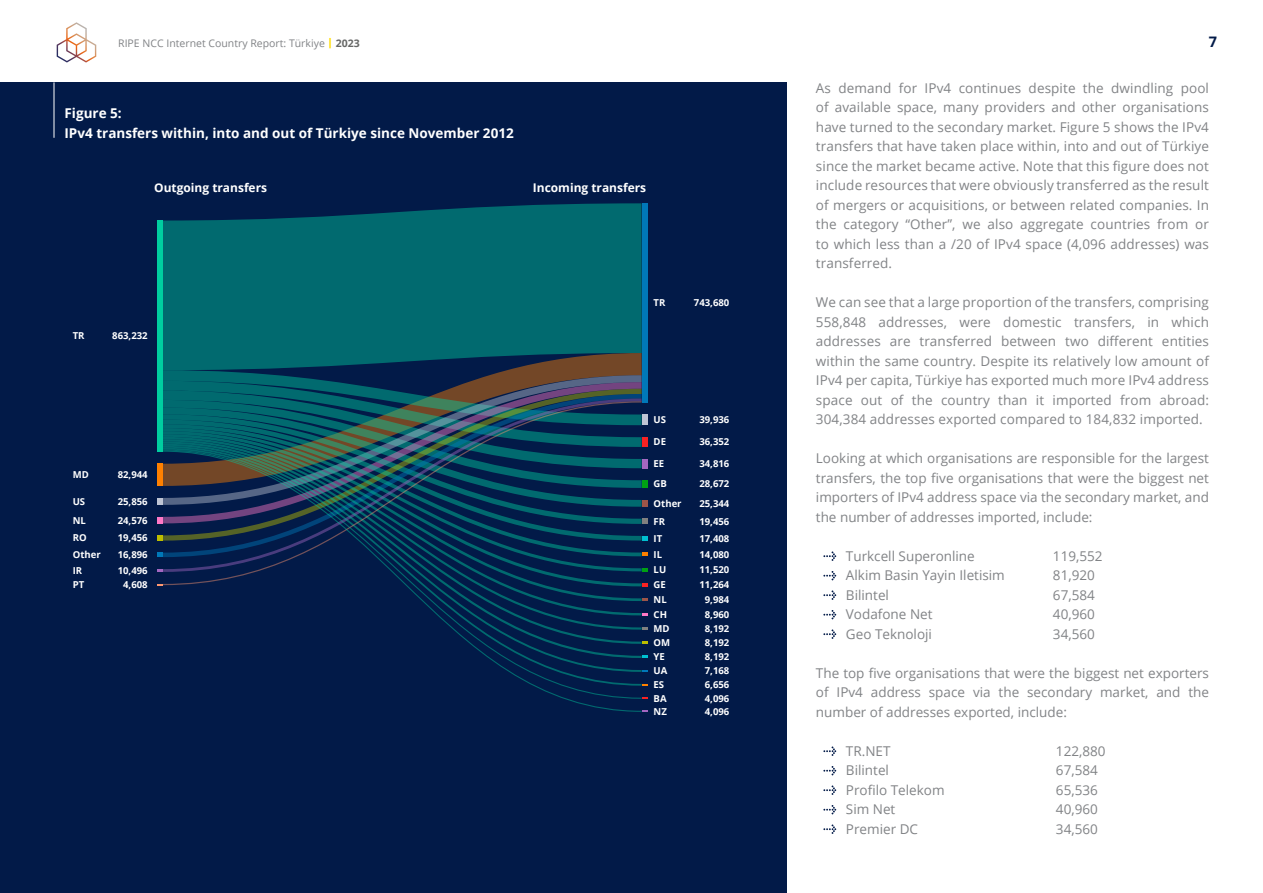
<style>
.page{position:relative;width:1263px;height:893px;background:#fff}
.page>*{position:absolute;margin:0;border:0;box-sizing:border-box;transform-origin:0 0}
.t1{font:700 14.55px "Open Sans";color:#021a48}
.t2{font:13.5px/19.5px "Open Sans";color:#818386;text-align:justify}
.t3{font:700 13.5px/19.5px "Open Sans";color:#fff}
.t4{font:700 12px "Open Sans";color:#fff}
.t5{font:10.5px "Open Sans";color:#818386}
.t6{font:700 9.6px/14.4px "Open Sans";color:#fff}
.s1{font-weight:800;color:#fd0}
.s2{font-weight:700;color:#676867}
</style>
<div class="page">
<svg style="left:57px;top:22px;width:39px;height:41px"></svg>
<svg style="left:823px;top:551px;width:13px;height:10px"></svg>
<svg style="left:823px;top:571px;width:13px;height:9px"></svg>
<svg style="left:823px;top:590px;width:13px;height:10px"></svg>
<svg style="left:823px;top:610px;width:13px;height:9px"></svg>
<svg style="left:823px;top:629px;width:13px;height:10px"></svg>
<svg style="left:823px;top:746px;width:13px;height:10px"></svg>
<svg style="left:823px;top:766px;width:13px;height:9px"></svg>
<svg style="left:823px;top:785px;width:13px;height:10px"></svg>
<svg style="left:823px;top:805px;width:13px;height:9px"></svg>
<svg style="left:823px;top:824px;width:13px;height:10px"></svg>
<div style="left:0;top:82px;width:786px;height:811px;background:#021a48"></div>
<div style="left:163px;top:203px;width:479px;height:150px;background:#016a6f"></div>
<svg style="left:163px;top:353px;width:479px;height:17px"></svg>
<svg style="left:163px;top:370px;width:479px;height:5px"></svg>
<svg style="left:163px;top:375px;width:479px;height:7px"></svg>
<svg style="left:163px;top:382px;width:479px;height:7px"></svg>
<svg style="left:163px;top:389px;width:479px;height:5px;background:#29535a"></svg>
<svg style="left:163px;top:394px;width:479px;height:4px;background:#22565e"></svg>
<svg style="left:163px;top:401px;width:479px;height:48px"></svg>
<svg style="left:163px;top:451px;width:479px;height:261px"></svg>
<div style="left:157px;top:221px;width:6px;height:231px;background:#00cea0"></div>
<div style="left:642px;top:203px;width:5px;height:200px;background:#0078b8"></div>
<div style="left:157px;top:464px;width:6px;height:22px;background:#ff8000"></div>
<div style="left:642px;top:414px;width:5px;height:11px;background:#bfc5d4"></div>
<div style="left:642px;top:437px;width:5px;height:10px;background:#f92223"></div>
<div style="left:642px;top:459px;width:5px;height:9px;background:#a367c1"></div>
<div style="left:642px;top:480px;width:5px;height:8px;background:#00a113"></div>
<div style="left:157px;top:498px;width:6px;height:7px;background:#bfc5d4"></div>
<svg style="left:642px;top:500px;width:5px;height:7px"></svg>
<svg style="left:157px;top:517px;width:6px;height:6px"></svg>
<svg style="left:642px;top:519px;width:5px;height:5px"></svg>
<svg style="left:157px;top:535px;width:6px;height:6px"></svg>
<svg style="left:642px;top:536px;width:5px;height:5px"></svg>
<svg style="left:157px;top:553px;width:6px;height:4px"></svg>
<svg style="left:642px;top:553px;width:5px;height:3px"></svg>
<svg style="left:642px;top:568px;width:5px;height:3px"></svg>
<svg style="left:642px;top:583px;width:5px;height:3px"></svg>
<svg style="left:157px;top:569px;width:6px;height:3px"></svg>
<svg style="left:642px;top:598px;width:5px;height:3px"></svg>
<svg style="left:642px;top:627px;width:5px;height:3px"></svg>
<hr style="left:54px;top:82px;width:1px;height:56px;background:#fff">
<p class="t5" style="left:118px;top:36px;width:243px">RIPE NCC Internet Country Report: Türkiye <span class="s1">|</span> <span class="s2">2023</span></p>
<p class="t1" style="left:1209px;top:32px;width:10px">7</p>
<p class="t2" style="left:816px;top:78px;width:395px">As demand for IPv4 continues despite the dwindling pool of available space, many providers and other organisations have turned to the secondary market. Figure 5 shows the IPv4 transfers that have taken place within, into and out of Türkiye since the market became active. Note that this figure does not include resources that were obviously transferred as the result of mergers or acquisitions, or between related companies. In the category “Other”, we also aggregate countries from or to which less than a /20 of IPv4 space (4,096 addresses) was transferred.</p>
<p class="t2" style="left:816px;top:292px;width:395px">We can see that a large proportion of the transfers, comprising 558,848 addresses, were domestic transfers, in which addresses are transferred between two different entities within the same country. Despite its relatively low amount of IPv4 per capita, Türkiye has exported much more IPv4 address space out of the country than it imported from abroad:<br>304,384 addresses exported compared to 184,832 imported.</p>
<p class="t2" style="left:816px;top:448px;width:395px">Looking at which organisations are responsible for the largest transfers, the top five organisations that were the biggest net importers of IPv4 address space via the secondary market, and the number of addresses imported, include:</p>
<p class="t2" style="left:846px;top:546px;width:130px">Turkcell Superonline</p>
<p class="t2" style="left:1053px;top:546px;width:51px">119,552</p>
<p class="t2" style="left:846px;top:565px;width:160px">Alkim Basin Yayin Iletisim</p>
<p class="t2" style="left:1053px;top:565px;width:43px">81,920</p>
<p class="t2" style="left:846px;top:585px;width:45px">Bilintel</p>
<p class="t2" style="left:1053px;top:585px;width:43px">67,584</p>
<p class="t2" style="left:846px;top:604px;width:88px">Vodafone Net</p>
<p class="t2" style="left:1053px;top:604px;width:43px">40,960</p>
<p class="t2" style="left:846px;top:624px;width:88px">Geo Teknoloji</p>
<p class="t2" style="left:1053px;top:624px;width:43px">34,560</p>
<p class="t2" style="left:816px;top:663px;width:395px">The top five organisations that were the biggest net exporters of IPv4 address space via the secondary market, and the number of addresses exported, include:</p>
<p class="t2" style="left:846px;top:741px;width:46px">TR.NET</p>
<p class="t2" style="left:1056px;top:741px;width:51px">122,880</p>
<p class="t2" style="left:846px;top:760px;width:45px">Bilintel</p>
<p class="t2" style="left:1056px;top:760px;width:43px">67,584</p>
<p class="t2" style="left:846px;top:780px;width:100px">Profilo Telekom</p>
<p class="t2" style="left:1056px;top:780px;width:43px">65,536</p>
<p class="t2" style="left:846px;top:799px;width:51px">Sim Net</p>
<p class="t2" style="left:1056px;top:799px;width:43px">40,960</p>
<p class="t2" style="left:846px;top:819px;width:74px">Premier DC</p>
<p class="t2" style="left:1056px;top:819px;width:43px">34,560</p>
<p class="t3" style="left:64px;top:103px;width:451px">Figure 5:<br>IPv4 transfers within, into and out of Türkiye since November 2012</p>
<p class="t4" style="left:154px;top:179px;width:114px">Outgoing transfers</p>
<p class="t4" style="left:533px;top:179px;width:115px">Incoming transfers</p>
<p class="t6" style="left:694px;top:295px;width:37px">743,680</p>
<p class="t6" style="left:654px;top:295px;width:13px">TR</p>
<p class="t6" style="left:112px;top:329px;width:37px">863,232</p>
<p class="t6" style="left:73px;top:329px;width:13px">TR</p>
<p class="t6" style="left:654px;top:412px;width:14px">US</p>
<p class="t6" style="left:654px;top:434px;width:14px">DE</p>
<p class="t6" style="left:654px;top:453px;width:15px;line-height:20.5px">EE<br>GB</p>
<p class="t6" style="left:699px;top:412px;width:32px">39,936</p>
<p class="t6" style="left:699px;top:435px;width:32px">36,352</p>
<p class="t6" style="left:699px;top:453px;width:32px;line-height:20.5px">34,816<br>28,672</p>
<p class="t6" style="left:699px;top:494px;width:32px;line-height:18px">25,344<br>19,456</p>
<p class="t6" style="left:699px;top:531px;width:32px;text-align:center">17,408<br>14,080<br>11,520<br>11,264<br>9,984<br>8,960<br>8,192<br>8,192<br>8,192<br>7,168<br>6,656<br>4,096<br>4,096</p>
<p class="t6" style="left:118px;top:467px;width:32px">82,944</p>
<p class="t6" style="left:118px;top:492px;width:32px;line-height:18.3px;text-align:justify">25,856<br>24,576<br>19,456</p>
<p class="t6" style="left:118px;top:547px;width:32px;line-height:15.6px">16,896<br>10,496</p>
<p class="t6" style="left:123px;top:577px;width:26px">4,608</p>
<p class="t6" style="left:73px;top:467px;width:18px">MD</p>
<p class="t6" style="left:73px;top:494px;width:14px">US</p>
<p class="t6" style="left:654px;top:496px;width:30px">Other</p>
<p class="t6" style="left:73px;top:513px;width:15px">NL</p>
<p class="t6" style="left:654px;top:514px;width:13px">FR</p>
<p class="t6" style="left:73px;top:530px;width:15px">RO</p>
<p class="t6" style="left:654px;top:531px;width:10px">IT</p>
<p class="t6" style="left:73px;top:547px;width:30px">Other</p>
<p class="t6" style="left:654px;top:546px;width:14px;line-height:15.1px">IL<br>LU<br>GE</p>
<p class="t6" style="left:73px;top:563px;width:11px">IR</p>
<p class="t6" style="left:73px;top:577px;width:13px">PT</p>
<p class="t6" style="left:654px;top:592px;width:18px">NL<br>CH<br>MD<br>OM<br>YE<br>UA<br>ES</p>
<p class="t6" style="left:654px;top:691px;width:15px;line-height:13px">BA<br>NZ</p>
</div>
